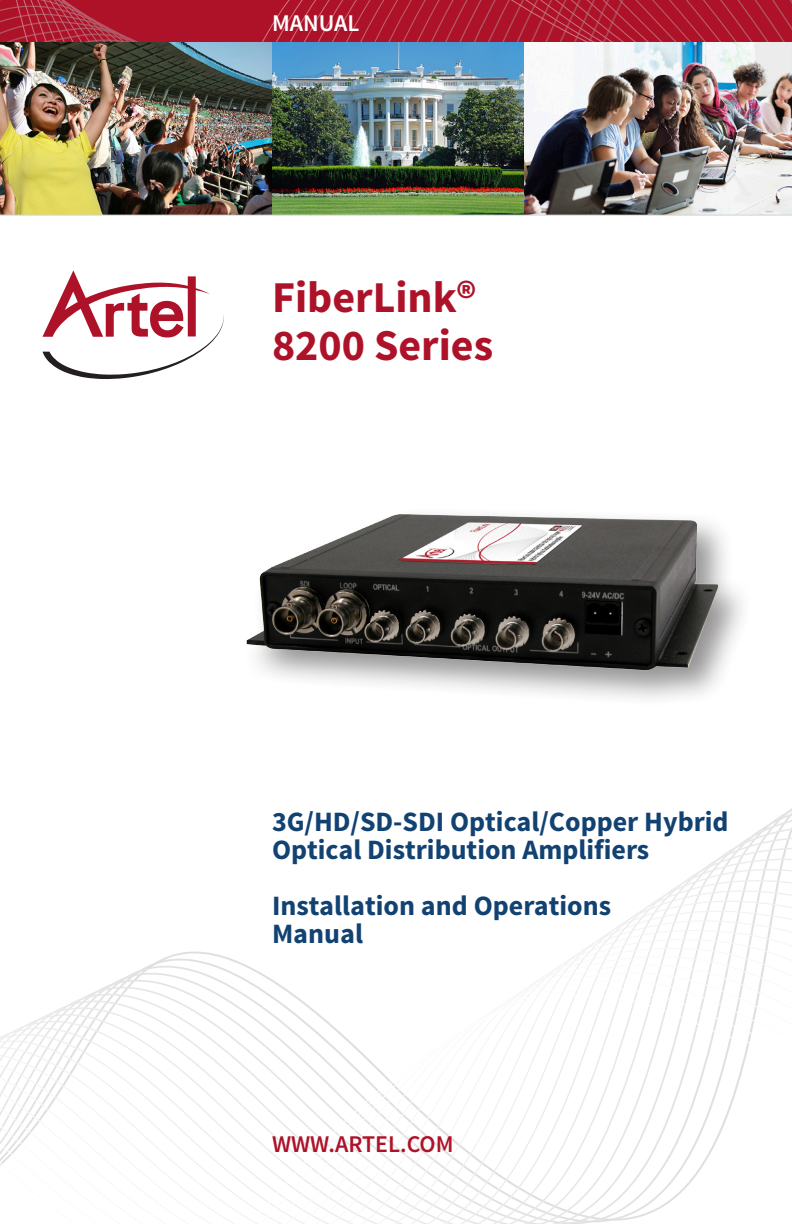
<style>
.page{position:relative;width:792px;height:1224px;background:#fff}
.page>*{position:absolute;margin:0;border:0;box-sizing:border-box;transform-origin:0 0}
.A_Name_Product_Famil{font:700 44px "Source Sans Pro";color:#ae1229}
.Installation_and_Ope{font:700 28px/28px "Source Sans Pro";color:#124271}
.t1{font:600 24px "Source Sans Pro";color:#ae1229}
.t2{font:600 24px "Source Sans Pro";color:#fff}
</style>
<div class="page">
<img style="left:272px;top:41px;width:252px;height:174px">
<img style="left:524px;top:41px;width:268px;height:174px">
<img style="left:0;top:41px;width:272px;height:174px">
<hr style="left:0;top:215px;width:792px;height:1px;background:#d1d2d4">
<svg style="left:0;top:808px;width:792px;height:416px"></svg>
<svg style="left:0;top:0;width:792px;height:41px;background:#af1a30"></svg>
<svg style="left:42px;top:270px;width:182px;height:109px"></svg>
<img style="left:246px;top:514px;width:489px;height:185px">
<p class="t2" style="left:272px;top:8px;width:89px">MANUAL</p>
<p class="A_Name_Product_Famil" style="left:272px;top:269px;width:206px">FiberLink®</p>
<p class="A_Name_Product_Famil" style="left:272px;top:317px;width:223px">8200 Series</p>
<p class="Installation_and_Ope" style="left:272px;top:809px;width:458px">3G/HD/SD-SDI Optical/Copper Hybrid<br>Optical Distribution Amplifiers</p>
<p class="Installation_and_Ope" style="left:272px;top:893px;width:341px">Installation and Operations<br>Manual</p>
<p class="t1" style="left:272px;top:1129px;width:183px">WWW.ARTEL.COM</p>
</div>
